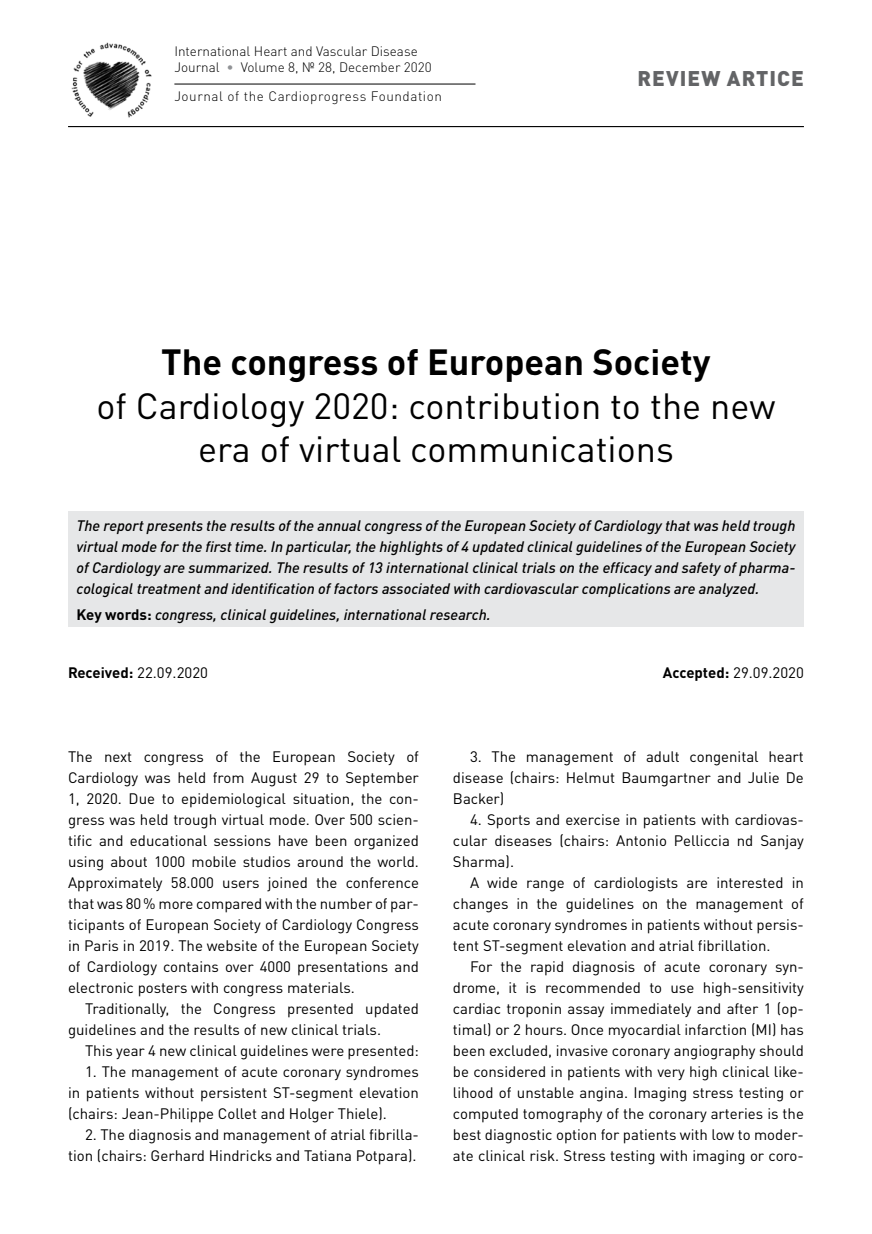
<style>
.page{position:relative;width:872px;height:1234px;background:#fff}
.page>*{position:absolute;margin:0;border:0;box-sizing:border-box;transform-origin:0 0}
.t1{font:36px/43.2px "DIN Pro";color:#000;text-align:center}
.t2{font:700 36px "DIN Pro";color:#000}
.t3{font:900 21px "DIN Pro";letter-spacing:.05em;color:#636466}
.t4{font:15px/21px "DIN Pro";color:#000;text-align:justify}
.t5{font:italic 500 15px/21px "DIN Pro";color:#000;text-align:justify}
.t6{font:300 13.5px/16.2px "DIN Pro";color:#000}
.t7{font:300 13.5px "DIN Pro";letter-spacing:.04em;color:#000}
.s1{color:#919396}
.s2{font-weight:700;font-style:normal}
.s3{font-weight:700}
</style>
<div class="page">
<hr style="left:68px;top:126px;width:736px;height:1px;background:#000">
<img style="left:71px;top:42px;width:81px;height:76px">
<hr style="left:174px;top:84px;width:301px;height:1px;background:#000">
<div style="left:68px;top:511px;width:736px;height:91px;background:#e6e7e8"></div>
<div style="left:68px;top:599px;width:736px;height:28px;background:#e6e7e8"></div>
<p class="t6" style="left:174px;top:42px;width:259px">International Heart and Vascular Disease<br>Journal <span class="s1">•</span> Volume 8, № 28, December 2020</p>
<p class="t7" style="left:174px;top:86px;width:269px">Journal of the Cardioprogress Foundation</p>
<h2 class="t3" style="left:637px;top:60px;width:168px">REVIEW ARTICE</h2>
<h1 class="t2" style="left:161px;top:332px;width:551px">The congress of European Society</h1>
<h1 class="t1" style="left:96px;top:380px;width:680px">of Cardiology 2020: contribution to the new era of virtual communications</h1>
<p class="t5" style="left:77px;top:513px;width:720px">The report presents the results of the annual congress of the European Society of Cardiology that was held trough virtual mode for the first time. In particular, the highlights of 4 updated clinical guidelines of the European Society of Cardiology are summarized. The results of 13 international clinical trials on the efficacy and safety of pharma&shy;cological treatment and identification of factors associated with cardiovascular complications are analyzed.</p>
<p class="t5" style="left:77px;top:602px;width:416px"><span class="s2">Key words:</span> congress, clinical guidelines, international research.</p>
<p class="t4" style="left:68px;top:660px;width:141px"><span class="s3">Received:</span> 22.09.2020</p>
<p class="t4" style="left:663px;top:660px;width:143px"><span class="s3">Accepted:</span> 29.09.2020</p>
<p class="t4" style="left:68px;top:744px;width:352px">The next congress of the European Society of Cardiology was held from August 29 to September 1, 2020. Due to epidemiological situation, the con&shy;gress was held trough virtual mode. Over 500 scien&shy;tific and educational sessions have been organized using about 1000 mobile studios around the world.<br>Approximately 58.000 users joined the conference that was 80% more compared with the number of par&shy;ticipants of European Society of Cardiology Congress in Paris in 2019. The website of the European Society of Cardiology contains over 4000 presentations and electronic posters with congress materials.</p>
<p class="t4" style="left:68px;top:996px;width:352px;text-indent:17px">Traditionally, the Congress presented updated guidelines and the results of new clinical trials.</p>
<p class="t4" style="left:85px;top:1038px;width:335px">This year 4 new clinical guidelines were presented:</p>
<p class="t4" style="left:68px;top:1059px;width:352px;text-indent:17px">1. The management of acute coronary syndromes in patients without persistent ST-segment elevation (chairs: Jean-Philippe Collet and Holger Thiele).</p>
<p class="t4" style="left:68px;top:1122px;width:352px;text-align:right">2. The diagnosis and management of atrial fibrilla&shy;tion (chairs: Gerhard Hindricks and Tatiana Potpara).</p>
<p class="t4" style="left:453px;top:744px;width:352px;text-indent:17px">3. The management of adult congenital heart disease (chairs: Helmut Baumgartner and Julie De Backer)</p>
<p class="t4" style="left:453px;top:807px;width:352px;text-indent:17px">4. Sports and exercise in patients with cardiovas&shy;cular diseases (chairs: Antonio Pelliccia nd Sanjay Sharma).</p>
<p class="t4" style="left:453px;top:870px;width:352px;text-indent:17px">A wide range of cardiologists are interested in changes in the guidelines on the management of acute coronary syndromes in patients without persis&shy;tent ST-segment elevation and atrial fibrillation.</p>
<p class="t4" style="left:453px;top:954px;width:352px;text-indent:17px">For the rapid diagnosis of acute coronary syn&shy;drome, it is recommended to use high-sensitivity cardiac troponin assay immediately and after 1 (op&shy;timal) or 2 hours. Once myocardial infarction (MI) has been excluded, invasive coronary angiography should be considered in patients with very high clinical like&shy;lihood of unstable angina. Imaging stress testing or computed tomography of the coronary arteries is the best diagnostic option for patients with low to moder&shy;ate clinical risk. Stress testing with imaging or coro-</p>
</div>
